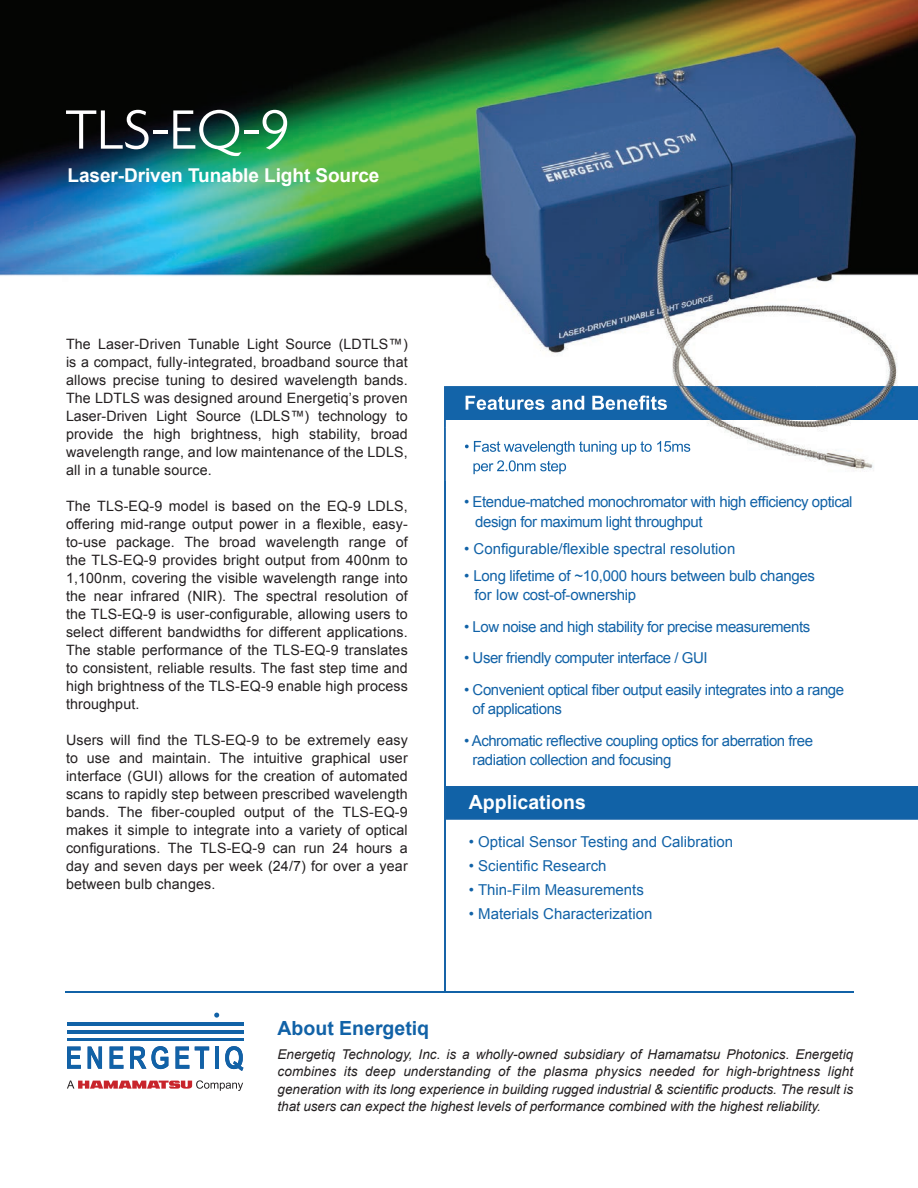
<style>
.page{position:relative;width:918px;height:1188px;background:#fff}
.page>*{position:absolute;margin:0;border:0;box-sizing:border-box;transform-origin:0 0}
.t1{font:700 19.5px "Arial";color:#1162a7}
.t2{font:700 19.5px "Arial";color:#fff}
.t3{font:700 19.05px "Arial";letter-spacing:-.005em;color:#fff}
.t4{font:15px/19.5px "Arial";letter-spacing:-.03em;color:#1162a7}
.t5{font:15px "Arial";color:#1162a7}
.t6{font:14.25px/18px "Arial";letter-spacing:.01em;color:#231f20;text-align:justify}
.t7{font:italic 13.5px/17.2px "Arial";letter-spacing:-.005em;color:#231f20;text-align:justify}
</style>
<div class="page">
<hr style="left:444px;top:386px;width:2px;height:606px;background:#1663a7">
<img style="left:0;top:0;width:918px;height:475px">
<img style="left:446px;top:386px;width:472px;height:34px">
<img style="left:444px;top:386px;width:2px;height:95px">
<img style="left:466px;top:395px;width:201px;height:15px">
<img style="left:465px;top:441px;width:225px;height:14px">
<img style="left:464px;top:460px;width:102px;height:14px">
<div style="left:446px;top:786px;width:472px;height:34px;background:#1162a7"></div>
<hr style="left:65px;top:992px;width:788px;height:1px;background:#1162a7">
<svg style="left:214px;top:1013px;width:5px;height:5px"></svg>
<svg style="left:67px;top:1047px;width:14px;height:22px"></svg>
<svg style="left:88px;top:1047px;width:14px;height:22px"></svg>
<svg style="left:110px;top:1047px;width:13px;height:22px"></svg>
<svg style="left:130px;top:1046px;width:38px;height:23px"></svg>
<svg style="left:176px;top:1047px;width:13px;height:22px"></svg>
<svg style="left:195px;top:1047px;width:14px;height:22px"></svg>
<hr style="left:215px;top:1047px;width:4px;height:22px;background:#1162a7">
<svg style="left:225px;top:1046px;width:18px;height:25px"></svg>
<hr style="left:67px;top:1039px;width:177px;height:2px;background:#1162a7">
<hr style="left:67px;top:1030px;width:177px;height:4px;background:#1162a7">
<hr style="left:67px;top:1022px;width:177px;height:4px;background:#1162a7">
<svg style="left:67px;top:1080px;width:176px;height:11px"></svg>
<svg style="left:173px;top:110px;width:69px;height:46px"></svg>
<hr style="left:244px;top:130px;width:15px;height:4px;background:#fff">
<svg style="left:263px;top:110px;width:24px;height:40px"></svg>
<hr style="left:153px;top:130px;width:15px;height:4px;background:#fff">
<svg style="left:66px;top:110px;width:83px;height:39px"></svg>
<h2 class="t3" style="left:68px;top:162px;width:314px">Laser-Driven Tunable Light Source</h2>
<p class="t6" style="left:66px;top:336px;width:343px">The Laser-Driven Tunable Light Source (LDTLS™) is a compact, fully-integrated, broadband source that allows precise tuning to desired wavelength bands.<br>The LDTLS was designed around Energetiq’s proven Laser-Driven Light Source (LDLS™) technology to provide the high brightness, high stability, broad wavelength range, and low maintenance of the LDLS, all in a tunable source.</p>
<p class="t6" style="left:66px;top:498px;width:343px">The TLS-EQ-9 model is based on the EQ-9 LDLS, offering mid-range output power in a flexible, easy&shy;to-use package. The broad wavelength range of the TLS-EQ-9 provides bright output from 400nm to 1,100nm, covering the visible wavelength range into the near infrared (NIR). The spectral resolution of the TLS-EQ-9 is user-configurable, allowing users to select different bandwidths for different applications.<br>The stable performance of the TLS-EQ-9 translates to consistent, reliable results. The fast step time and high brightness of the TLS-EQ-9 enable high process throughput.</p>
<p class="t6" style="left:66px;top:731px;width:343px">Users will find the TLS-EQ-9 to be extremely easy to use and maintain. The intuitive graphical user interface (GUI) allows for the creation of automated scans to rapidly step between prescribed wavelength bands. The fiber-coupled output of the TLS-EQ-9 makes it simple to integrate into a variety of optical configurations. The TLS-EQ-9 can run 24 hours a day and seven days per week (24/7) for over a year between bulb changes.</p>
<p class="t4" style="left:475px;top:492px;width:379px;text-indent:-11px">• Etendue-matched monochromator with high efficiency optical design for maximum light throughput</p>
<p class="t5" style="left:464px;top:539px;width:273px">• Configurable/flexible spectral resolution</p>
<p class="t4" style="left:474px;top:566px;width:342px;text-indent:-10px">• Long lifetime of ~10,000 hours between bulb changes for low cost-of-ownership</p>
<p class="t4" style="left:464px;top:617px;width:348px">• Low noise and high stability for precise measurements</p>
<p class="t4" style="left:464px;top:648px;width:245px">• User friendly computer interface / GUI</p>
<p class="t4" style="left:472px;top:680px;width:373px;text-indent:-8px">• Convenient optical fiber output easily integrates into a range of applications</p>
<p class="t4" style="left:472px;top:731px;width:342px;text-indent:-8px">• Achromatic reflective coupling optics for aberration free radiation collection and focusing</p>
<h1 class="t2" style="left:469px;top:789px;width:119px">Applications</h1>
<p class="t5" style="left:469px;top:832px;width:266px">• Optical Sensor Testing and Calibration</p>
<p class="t5" style="left:469px;top:856px;width:139px">• Scientific Research</p>
<p class="t5" style="left:469px;top:880px;width:177px">• Thin-Film Measurements</p>
<p class="t5" style="left:469px;top:904px;width:185px">• Materials Characterization</p>
<h1 class="t1" style="left:278px;top:1015px;width:153px">About Energetiq</h1>
<p class="t7" style="left:278px;top:1046px;width:577px">Energetiq Technology, Inc. is a wholly-owned subsidiary of Hamamatsu Photonics. Energetiq combines its deep understanding of the plasma physics needed for high-brightness light generation with its long experience in building rugged industrial &amp; scientific products. The result is that users can expect the highest levels of performance combined with the highest reliability.</p>
</div>
